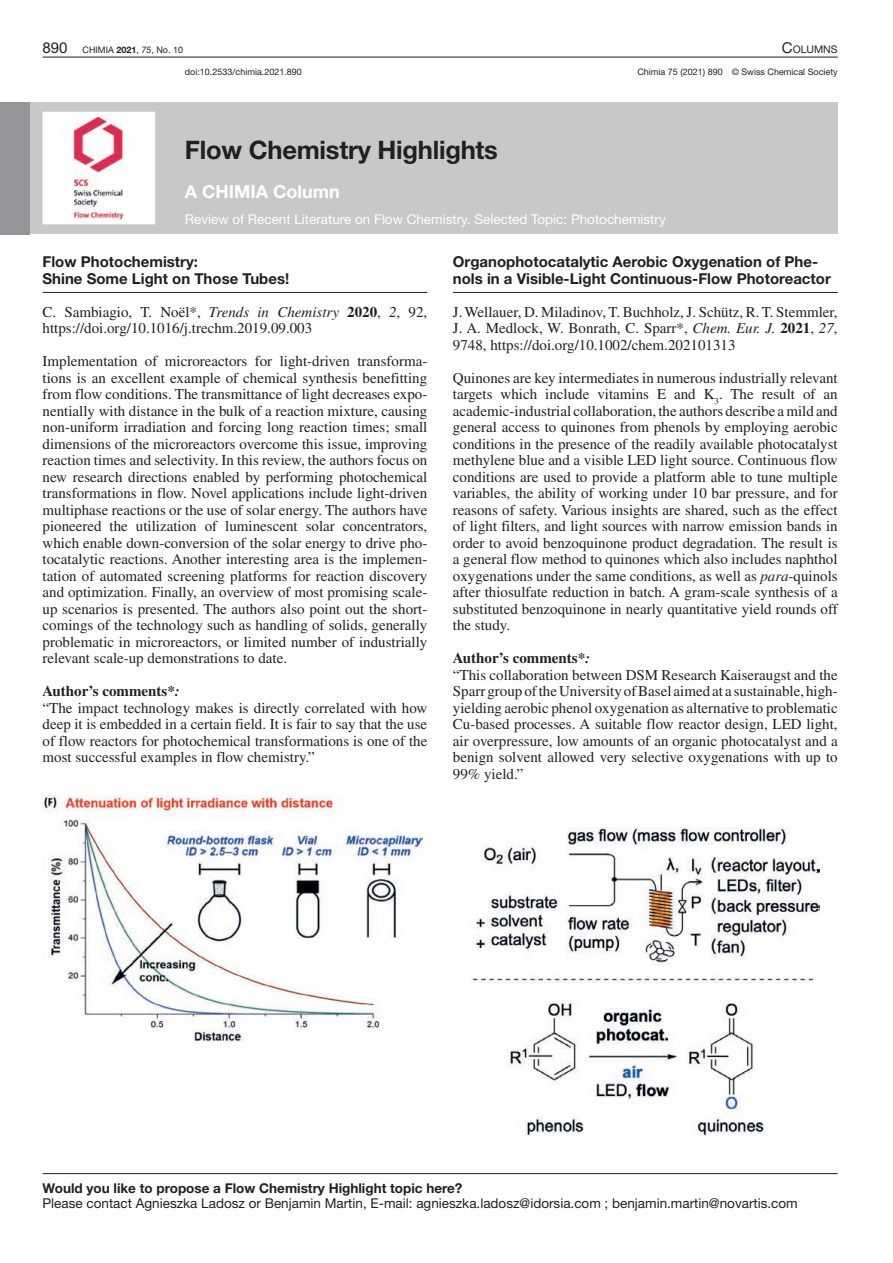
<style>
.page{position:relative;width:893px;height:1263px;background:#fff}
.page>*{position:absolute;margin:0;border:0;box-sizing:border-box;transform-origin:0 0}
.t1{font:700 25.5px "Helvetica Neue LT Std";letter-spacing:-.01em;color:#231f20}
.t2{font:700 18px "Helvetica Neue LT Std";color:#fff}
.t3{font:15px/16.5px "Times LT Std";color:#231f20}
.t4{font:700 15px/16.5px "Helvetica Neue LT Std";color:#231f20}
.t5{font:13.5px "Helvetica Neue LT Std";color:#231f20}
.t6{font:13.5px "Helvetica Neue LT Std";color:#fff}
.t7{font:700 13.5px "Helvetica Neue LT Std";color:#231f20}
.t8{font:10.5px "Helvetica Neue LT Std";color:#231f20}
.t9{font:9px "Helvetica Neue LT Std";color:#231f20}
.s1{font-size:15px}
.s2{font-weight:700}
.s3{font-style:italic}
.s4{font-weight:700;font-style:italic}
</style>
<div class="page">
<div style="left:0;top:102px;width:838px;height:132px;background:#c7c8ca"></div>
<div style="left:0;top:102px;width:30px;height:132px;background:#939598"></div>
<hr style="left:43px;top:57px;width:795px;height:1px;background:#231f20">
<hr style="left:43px;top:1173px;width:795px;height:1px;background:#231f20">
<hr style="left:43px;top:292px;width:384px;height:1px;background:#231f20">
<hr style="left:453px;top:292px;width:385px;height:1px;background:#231f20">
<img style="left:471px;top:828px;width:349px;height:307px">
<img style="left:43px;top:795px;width:380px;height:246px">
<div style="left:44px;top:113px;width:110px;height:110px;background:#fff"></div>
<img style="left:73px;top:116px;width:51px;height:104px">
<div style="left:43px;top:112px;width:112px;height:112px;border:3px solid #fff"></div>
<p class="t9" style="left:43px;top:44px;width:142px"><span class="s1">890</span> CHIMIA <span class="s2">2021</span>, <span class="s3">75</span>, No. 10</p>
<p class="t8" style="left:782px;top:43px;width:57px"><span class="s1">C</span>OLUMNS</p>
<p class="t9" style="left:185px;top:67px;width:118px">doi:10.2533/chimia.2021.890</p>
<p class="t9" style="left:637px;top:67px;width:202px">Chimia 75 (2021) 890 © Swiss Chemical Society</p>
<h1 class="t1" style="left:185px;top:134px;width:314px">Flow Chemistry Highlights</h1>
<p class="t2" style="left:185px;top:180px;width:156px">A CHIMIA Column</p>
<p class="t6" style="left:185px;top:211px;width:482px">Review of Recent Literature on Flow Chemistry. Selected Topic: Photochemistry</p>
<p class="t4" style="left:43px;top:253px;width:248px">Flow Photochemistry:<br>Shine Some Light on Those Tubes!</p>
<p class="t3" style="left:43px;top:303px;width:386px">C. Sambiagio, T. Noël*, <span class="s3">Trends in Chemistry</span> <span class="s2">2020</span>, <span class="s3">2</span>, 92, https://doi.org/10.1016/j.trechm.2019.09.003</p>
<p class="t3" style="left:43px;top:353px;width:386px;text-align:justify">Implementation of microreactors for light-driven transforma&shy;tions is an excellent example of chemical synthesis benefitting from flow conditions. The transmittance of light decreases expo&shy;nentially with distance in the bulk of a reaction mixture, causing non-uniform irradiation and forcing long reaction times; small dimensions of the microreactors overcome this issue, improving reaction times and selectivity. In this review, the authors focus on new research directions enabled by performing photochemical transformations in flow. Novel applications include light-driven multiphase reactions or the use of solar energy. The authors have pioneered the utilization of luminescent solar concentrators, which enable down-conversion of the solar energy to drive pho&shy;tocatalytic reactions. Another interesting area is the implemen&shy;tation of automated screening platforms for reaction discovery and optimization. Finally, an overview of most promising scale&shy;up scenarios is presented. The authors also point out the short&shy;comings of the technology such as handling of solids, generally problematic in microreactors, or limited number of industrially relevant scale-up demonstrations to date.</p>
<p class="t3" style="left:43px;top:683px;width:386px"><span class="s2">Author’s comments</span><span class="s4">*:<br></span>“The impact technology makes is directly correlated with how deep it is embedded in a certain field. It is fair to say that the use of flow reactors for photochemical transformations is one of the most successful examples in flow chemistry.”</p>
<p class="t4" style="left:453px;top:253px;width:379px">Organophotocatalytic Aerobic Oxygenation of Phe&shy;nols in a Visible-Light Continuous-Flow Photoreactor</p>
<p class="t3" style="left:453px;top:303px;width:386px;text-align:justify">J. Wellauer, D. Miladinov, T. Buchholz, J. Schütz, R. T. Stemmler, J. A. Medlock, W. Bonrath, C. Sparr*, <span class="s3">Chem. Eur. J.</span> <span class="s2">2021</span>, <span class="s3">27</span>, 9748, https://doi.org/10.1002/chem.202101313</p>
<p class="t3" style="left:453px;top:369px;width:386px;text-align:justify">Quinones are key intermediates in numerous industrially relevant targets which include vitamins E and K<sub>3</sub>. The result of an academic-industrial collaboration, the authors describe a mild and general access to quinones from phenols by employing aerobic conditions in the presence of the readily available photocatalyst methylene blue and a visible LED light source. Continuous flow conditions are used to provide a platform able to tune multiple variables, the ability of working under 10 bar pressure, and for reasons of safety. Various insights are shared, such as the effect of light filters, and light sources with narrow emission bands in order to avoid benzoquinone product degradation. The result is a general flow method to quinones which also includes naphthol oxygenations under the same conditions, as well as <span class="s3">para</span>-quinols after thiosulfate reduction in batch. A gram-scale synthesis of a substituted benzoquinone in nearly quantitative yield rounds off the study.</p>
<p class="t3" style="left:453px;top:650px;width:386px"><span class="s2">Author’s comments</span><span class="s4">*:<br></span>“This collaboration between DSM Research Kaiseraugst and the Sparr group of the University of Basel aimed at a sustainable, high&shy;yielding aerobic phenol oxygenation as alternative to problematic Cu-based processes. A suitable flow reactor design, LED light, air overpressure, low amounts of an organic photocatalyst and a benign solvent allowed very selective oxygenations with up to 99% yield.”</p>
<p class="t7" style="left:43px;top:1179px;width:421px">Would you like to propose a Flow Chemistry Highlight topic here?</p>
<p class="t5" style="left:43px;top:1195px;width:757px">Please contact Agnieszka Ladosz or Benjamin Martin, E-mail: agnieszka.ladosz@idorsia.com ; benjamin.martin@novartis.com</p>
</div>
